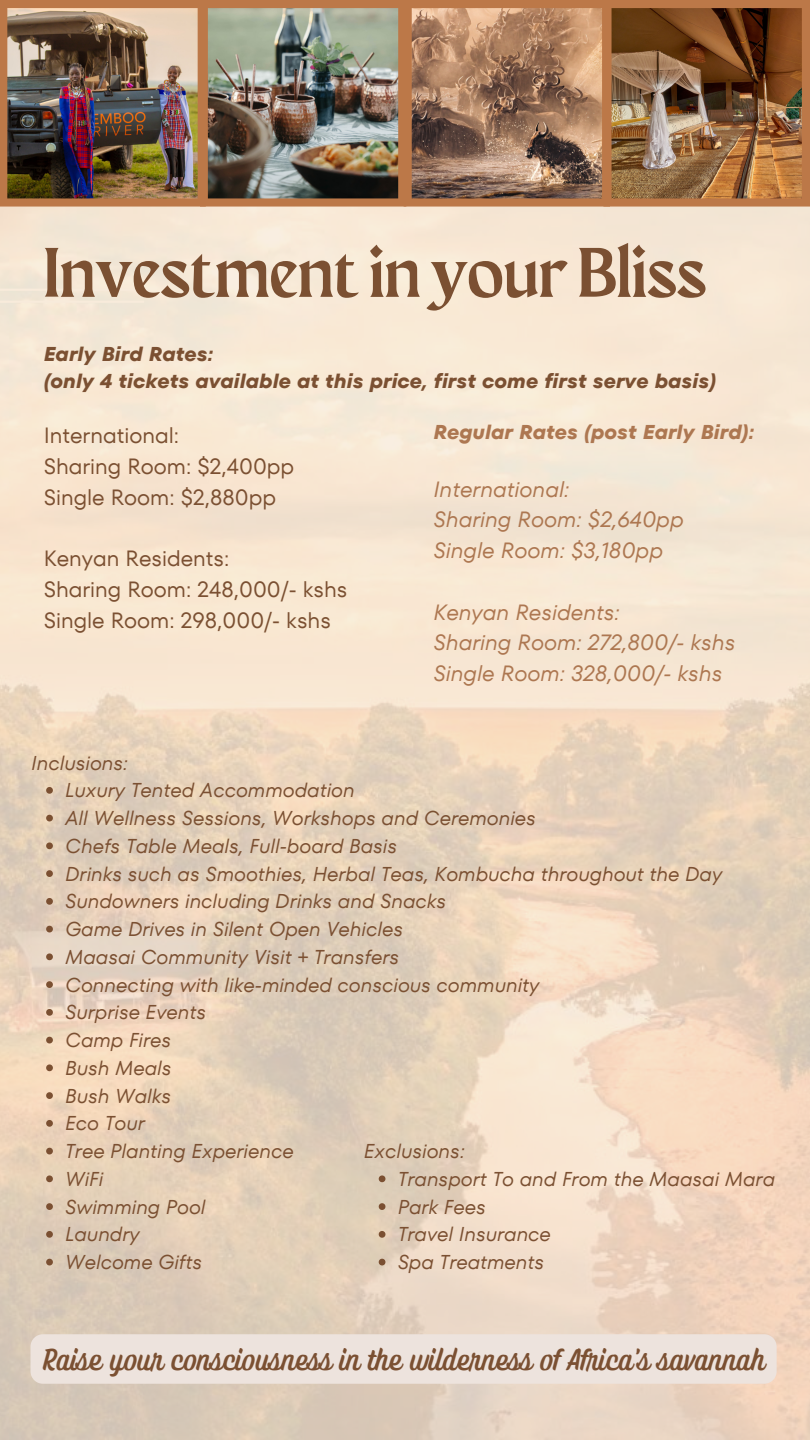
<style>
.page{position:relative;width:810px;height:1440px;background:#fff}
.page>*{position:absolute;margin:0;border:0;box-sizing:border-box;transform-origin:0 0}
.t1{font:70px "Maragsa Display";color:#7b5032}
.t2{font:30px "Ayr Tropika Island Script Casual";color:#7b5032}
.t3{font:22px/30.8px "TT Fors";color:#7b5032}
.t4{font:italic 22px/30.8px "TT Fors";color:#ad7751}
.t5{font:italic 20px/27.8px "TT Fors";color:#7b5032}
.t6{font:italic 700 20px/27.8px "TT Fors";color:#7b5032}
.t7{font:italic 700 20px "TT Fors";color:#ad7751}
</style>
<div class="page">
<hr style="left:0;top:289px;width:144px;height:2px;background:#f8ebdb">
<hr style="left:0;top:301px;width:144px;height:2px;background:#f8ebdb">
<div style="left:31px;top:1334px;width:746px;height:50px;background:#ede3dd;border-radius:12px"></div>
<img style="left:0;top:0;width:810px;height:207px">
<svg style="left:46px;top:787px;width:7px;height:7px"></svg>
<svg style="left:46px;top:815px;width:7px;height:6px"></svg>
<svg style="left:46px;top:842px;width:7px;height:7px"></svg>
<svg style="left:46px;top:870px;width:7px;height:7px"></svg>
<svg style="left:46px;top:898px;width:7px;height:7px"></svg>
<svg style="left:46px;top:926px;width:7px;height:6px"></svg>
<svg style="left:46px;top:953px;width:7px;height:7px"></svg>
<svg style="left:46px;top:981px;width:7px;height:7px"></svg>
<svg style="left:46px;top:1009px;width:7px;height:7px"></svg>
<svg style="left:46px;top:1037px;width:7px;height:6px"></svg>
<svg style="left:46px;top:1064px;width:7px;height:7px"></svg>
<svg style="left:46px;top:1092px;width:7px;height:7px"></svg>
<svg style="left:46px;top:1120px;width:7px;height:7px"></svg>
<svg style="left:46px;top:1148px;width:7px;height:6px"></svg>
<svg style="left:46px;top:1175px;width:7px;height:7px"></svg>
<svg style="left:46px;top:1203px;width:7px;height:7px"></svg>
<svg style="left:46px;top:1231px;width:7px;height:7px"></svg>
<svg style="left:46px;top:1259px;width:7px;height:6px"></svg>
<svg style="left:379px;top:1175px;width:6px;height:7px"></svg>
<svg style="left:379px;top:1203px;width:6px;height:7px"></svg>
<svg style="left:379px;top:1231px;width:6px;height:7px"></svg>
<svg style="left:379px;top:1259px;width:6px;height:6px"></svg>
<h1 class="t1" style="left:44px;top:242px;width:664px">Investmentin your Bliss</h1>
<p class="t6" style="left:44px;top:340px;width:674px">Early Bird Rates:<br>(only 4 tickets available at this price, first come first serve basis)</p>
<p class="t3" style="left:44px;top:420px;width:252px">International:<br>Sharing Room: $2,400pp<br>Single Room: $2,880pp</p>
<p class="t7" style="left:433px;top:418px;width:322px">Regular Rates (post Early Bird):</p>
<p class="t4" style="left:433px;top:474px;width:252px">International:<br>Sharing Room: $2,640pp<br>Single Room: $3,180pp</p>
<p class="t3" style="left:44px;top:543px;width:305px">Kenyan Residents:<br>Sharing Room: 248,000/- kshs<br>Single Room: 298,000/- kshs</p>
<p class="t4" style="left:433px;top:597px;width:304px">Kenyan Residents:<br>Sharing Room: 272,800/- kshs<br>Single Room: 328,000/- kshs</p>
<p class="t5" style="left:31px;top:749px;width:98px">Inclusions:</p>
<p class="t5" style="left:65px;top:777px;width:659px">Luxury Tented Accommodation<br>All Wellness Sessions, Workshops and Ceremonies<br>Chefs Table Meals, Full-board Basis<br>Drinks such as Smoothies, Herbal Teas, Kombucha throughout the Day<br>Sundowners including Drinks and Snacks<br>Game Drives in Silent Open Vehicles<br>Maasai Community Visit + Transfers<br>Connecting with like-minded conscious community<br>Surprise Events<br>Camp Fires<br>Bush Meals<br>Bush Walks<br>Eco Tour<br>Tree Planting Experience<br>WiFi<br>Swimming Pool<br>Laundry<br>Welcome Gifts</p>
<p class="t5" style="left:364px;top:1137px;width:103px">Exclusions:</p>
<p class="t5" style="left:398px;top:1165px;width:379px">Transport To and From the Maasai Mara<br>Park Fees<br>Travel Insurance<br>Spa Treatments</p>
<h2 class="t2" style="left:43px;top:1340px;width:724px">Raise your consciousness in the wilderness of Africa's savannah</h2>
</div>
